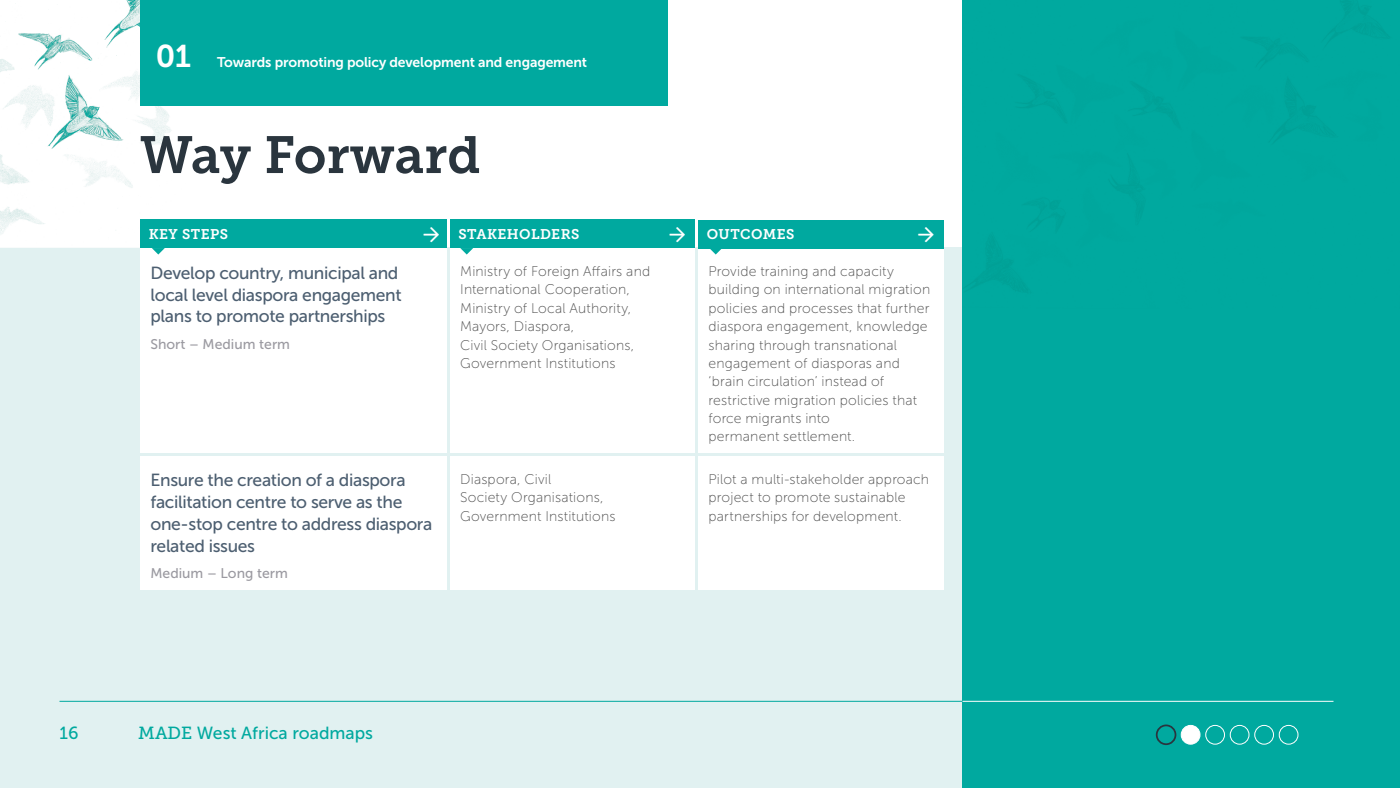
<style>
.page{position:relative;width:1400px;height:788px;background:#fff}
.page>*{position:absolute;margin:0;border:0;box-sizing:border-box;transform-origin:0 0}
.t1{font:51.98px "Museo Slab 700";color:#2a353e}
.t2{font:31.32px "Museo Slab 700";color:#fff}
.t3{font:17.5px/21.9px "Museo Sans 500";letter-spacing:-.02em;color:#4d5f71}
.t4{font:17.5px "Museo Sans 500";color:#00a99f}
.t5{font:14px/18.4px "Museo Sans 100";letter-spacing:.015em;color:#4d4d4d}
.t6{font:14px "Museo Sans 700";letter-spacing:-.01em;color:#fff}
.t7{font:14px "Museo Sans 500";color:#9b9aa1}
.t8{font:14px "Museo Slab 700";letter-spacing:.03em;color:#fff}
.s1{font-family:"Museo Slab 500"}
</style>
<div class="page">
<div style="left:0;top:248px;width:1400px;height:540px;background:#e1f1f1"></div>
<div style="left:962px;top:0;width:438px;height:788px;background:#00a99f"></div>
<img style="left:0;top:0;width:189px;height:234px">
<div style="left:450px;top:455px;width:245px;height:134px;background:#fff"></div>
<div style="left:698px;top:455px;width:245px;height:134px;background:#fff"></div>
<div style="left:140px;top:455px;width:306px;height:134px;background:#fff"></div>
<div style="left:450px;top:248px;width:245px;height:204px;background:#fff"></div>
<div style="left:698px;top:248px;width:245px;height:204px;background:#fff"></div>
<div style="left:140px;top:248px;width:306px;height:204px;background:#fff"></div>
<div style="left:450px;top:220px;width:245px;height:28px;background:#00a99f"></div>
<svg style="left:460px;top:248px;width:13px;height:6px"></svg>
<div style="left:698px;top:220px;width:245px;height:28px;background:#00a99f"></div>
<svg style="left:709px;top:248px;width:13px;height:6px"></svg>
<div style="left:140px;top:220px;width:306px;height:28px;background:#00a99f"></div>
<svg style="left:152px;top:248px;width:13px;height:6px"></svg>
<div style="left:140px;top:0;width:528px;height:105px;background:#00a99f"></div>
<hr style="left:60px;top:700px;width:1275px;height:1px;background:#00a99f">
<hr style="left:962px;top:700px;width:372px;height:1px;background:#fff">
<div style="left:1181px;top:725px;width:19px;height:19px;background:#fff;border-radius:50%"></div>
<div style="left:1181px;top:725px;width:19px;height:19px;border:1px solid #fff;border-radius:50%"></div>
<div style="left:1205px;top:725px;width:20px;height:19px;border:1px solid #fff;border-radius:50%"></div>
<div style="left:1230px;top:725px;width:19px;height:19px;border:1px solid #fff;border-radius:50%"></div>
<div style="left:1254px;top:725px;width:20px;height:19px;border:1px solid #fff;border-radius:50%"></div>
<div style="left:1279px;top:725px;width:19px;height:19px;border:1px solid #fff;border-radius:50%"></div>
<div style="left:1156px;top:724px;width:20px;height:21px;border:2px solid #2a353e;border-radius:50%"></div>
<h2 class="t2" style="left:156px;top:39px;width:37px">01</h2>
<p class="t6" style="left:217px;top:55px;width:372px">Towards promoting policy development and engagement</p>
<h1 class="t1" style="left:140px;top:125px;width:342px">Way Forward</h1>
<p class="t8" style="left:149px;top:226px;width:81px">KEY STEPS</p>
<p class="t3" style="left:150px;top:262px;width:253px">Develop country, municipal and local level diaspora engagement plans to promote partnerships</p>
<p class="t7" style="left:150px;top:336px;width:141px">Short – Medium term</p>
<p class="t3" style="left:150px;top:469px;width:283px">Ensure the creation of a diaspora facilitation centre to serve as the one-stop centre to address diaspora related issues</p>
<p class="t7" style="left:150px;top:565px;width:139px">Medium – Long term</p>
<p class="t8" style="left:458px;top:226px;width:122px">STAKEHOLDERS</p>
<p class="t8" style="left:707px;top:226px;width:89px">OUTCOMES</p>
<p class="t5" style="left:460px;top:262px;width:192px">Ministry of Foreign Affairs and<br>International Cooperation,<br>Ministry of Local Authority,<br>Mayors, Diaspora,<br>Civil Society Organisations,<br>Government Institutions</p>
<p class="t5" style="left:709px;top:262px;width:223px">Provide training and capacity building on international migration policies and processes that further diaspora engagement, knowledge sharing through transnational engagement of diasporas and ‘brain circulation’ instead of restrictive migration policies that force migrants into<br>permanent settlement.</p>
<p class="t5" style="left:460px;top:470px;width:157px">Diaspora, Civil<br>Society Organisations,<br>Government Institutions</p>
<p class="t5" style="left:709px;top:470px;width:222px">Pilot a multi-stakeholder approach project to promote sustainable partnerships for development.</p>
<p class="t4" style="left:60px;top:723px;width:21px">16</p>
<p class="t4" style="left:138px;top:723px;width:236px"><span class="s1">MADE</span> West Africa roadmaps</p>
</div>
